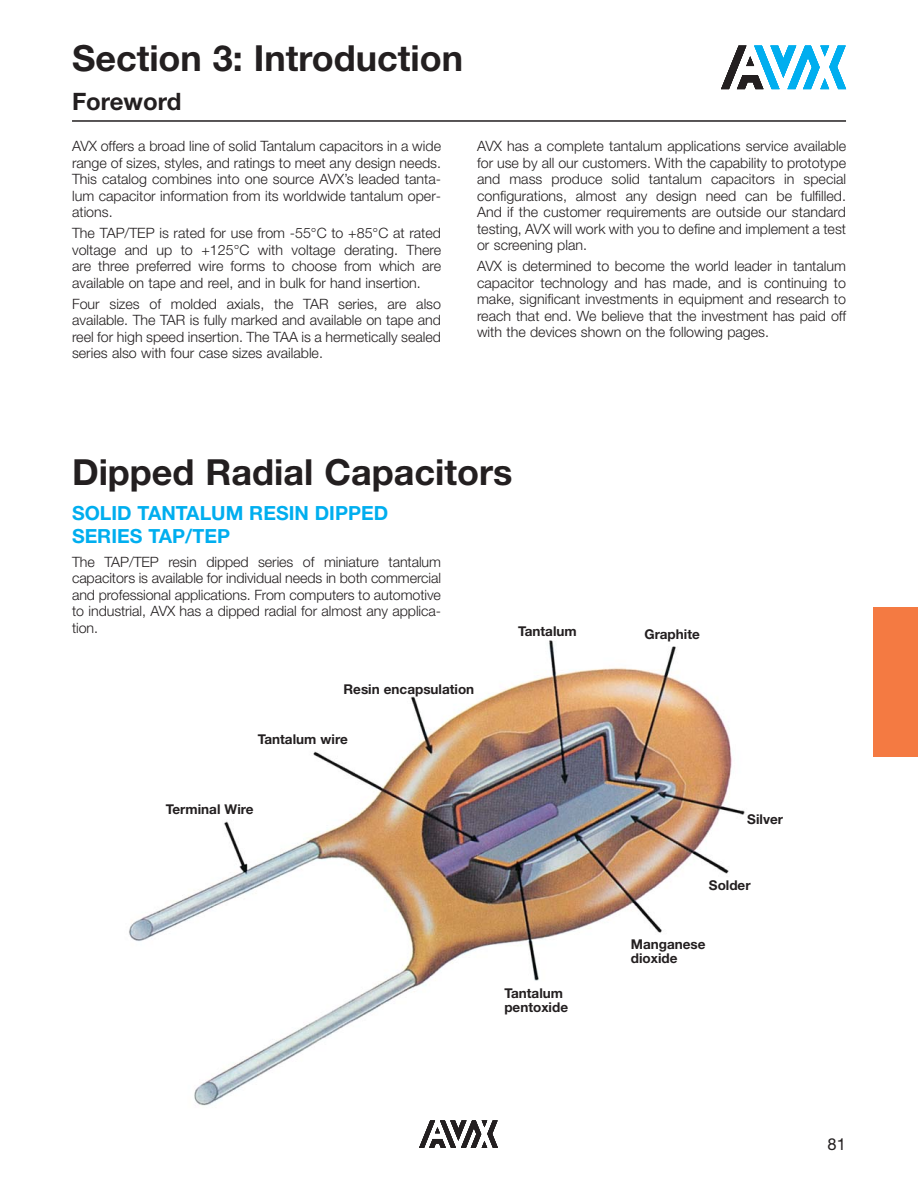
<style>
.page{position:relative;width:918px;height:1188px;background:#fff}
.page>*{position:absolute;margin:0;border:0;box-sizing:border-box;transform-origin:0 0}
.t1{font:700 36px "Helvetica Neue";color:#231f20}
.t2{font:700 24px "Helvetica Neue";color:#231f20}
.t3{font:700 19.5px/22.5px "Helvetica Neue";color:#00aeef}
.t4{font:16.5px "Helvetica Neue";color:#231f20}
.t5{font:300 14.25px/16.5px "Helvetica Neue";color:#231f20;text-align:justify}
.t6{font:700 13.5px/13.5px "Helvetica Neue";color:#231f20}
</style>
<div class="page">
<div style="left:873px;top:607px;width:45px;height:150px;background:#f47a42"></div>
<svg style="left:419px;top:1120px;width:79px;height:28px"></svg>
<svg style="left:721px;top:46px;width:125px;height:43px"></svg>
<hr style="left:72px;top:120px;width:774px;height:2px;background:#231f20">
<img style="left:129px;top:640px;width:616px;height:466px">
<h1 class="t1" style="left:72px;top:45px;width:393px">Section 3: Introduction</h1>
<h2 class="t2" style="left:72px;top:93px;width:111px">Foreword</h2>
<p class="t5" style="left:72px;top:139px;width:371px">AVX offers a broad line of solid Tantalum capacitors in a wide range of sizes, styles, and ratings to meet any design needs.<br>This catalog combines into one source AVX’s leaded tanta&shy;lum capacitor information from its worldwide tantalum oper&shy;ations.</p>
<p class="t5" style="left:72px;top:226px;width:371px">The TAP/TEP is rated for use from -55°C to +85°C at rated voltage and up to +125°C with voltage derating. There are three preferred wire forms to choose from which are available on tape and reel, and in bulk for hand insertion.</p>
<p class="t5" style="left:72px;top:297px;width:371px">Four sizes of molded axials, the TAR series, are also available. The TAR is fully marked and available on tape and reel for high speed insertion. The TAA is a hermetically sealed series also with four case sizes available.</p>
<p class="t5" style="left:477px;top:139px;width:371px">AVX has a complete tantalum applications service available for use by all our customers. With the capability to prototype and mass produce solid tantalum capacitors in special configurations, almost any design need can be fulfilled.<br>And if the customer requirements are outside our standard testing, AVX will work with you to define and implement a test or screening plan.</p>
<p class="t5" style="left:477px;top:259px;width:371px">AVX is determined to become the world leader in tantalum capacitor technology and has made, and is continuing to make, significant investments in equipment and research to reach that end. We believe that the investment has paid off with the devices shown on the following pages.</p>
<h1 class="t1" style="left:72px;top:459px;width:442px">Dipped Radial Capacitors</h1>
<h3 class="t3" style="left:72px;top:504px;width:318px">SOLID TANTALUM RESIN DIPPED<br>SERIES TAP/TEP</h3>
<p class="t5" style="left:72px;top:555px;width:370px">The TAP/TEP resin dipped series of miniature tantalum capacitors is available for individual needs in both commercial and professional applications. From computers to automotive to industrial, AVX has a dipped radial for almost any applica&shy;tion.</p>
<p class="t6" style="left:344px;top:684px;width:132px">Resin encapsulation</p>
<p class="t6" style="left:258px;top:734px;width:92px">Tantalum wire</p>
<p class="t6" style="left:166px;top:804px;width:89px">Terminal Wire</p>
<p class="t6" style="left:518px;top:626px;width:60px">Tantalum</p>
<p class="t6" style="left:644px;top:628px;width:57px">Graphite</p>
<p class="t6" style="left:747px;top:814px;width:37px">Silver</p>
<p class="t6" style="left:709px;top:880px;width:43px">Solder</p>
<p class="t6" style="left:504px;top:988px;width:65px">Tantalum pentoxide</p>
<p class="t6" style="left:631px;top:939px;width:76px">Manganese dioxide</p>
<p class="t4" style="left:828px;top:1138px;width:20px">81</p>
</div>
